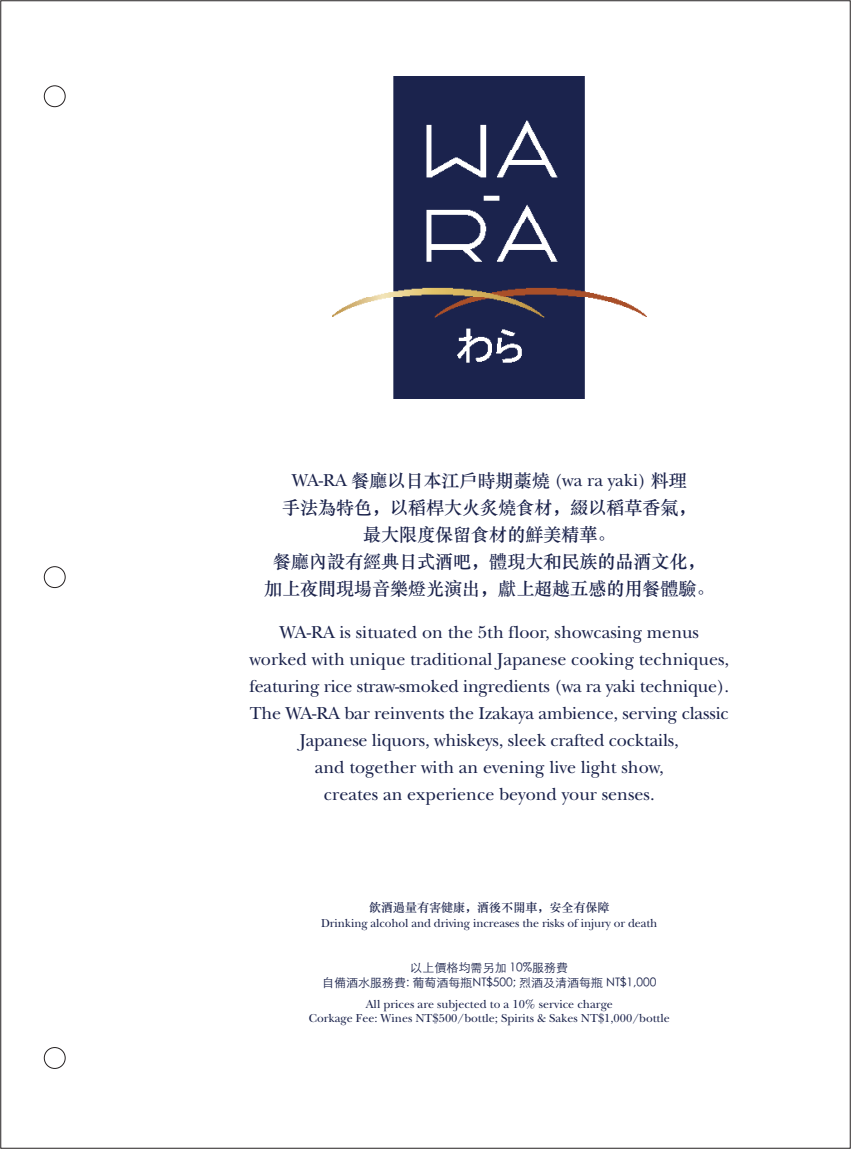
<style>
.page{position:relative;width:851px;height:1149px;background:#fff}
.page>*{position:absolute;margin:0;border:0;box-sizing:border-box;transform-origin:0 0}
.Catagory_CN{font:18px/27px "New Baskerville";color:#1a224b;text-align:center}
.Catagory_CN-2{font:18px "ST Songti SC Bold";color:#1a224b}
.description_EN{font:12px "New Baskerville";color:#1a224b}
.description_CN{font:300 12px "ST Heiti SC";color:#1a224b}
.CN_title{font:12px "ST Songti SC Bold";color:#1a224b}
.s1{font-family:"ST Songti SC Bold"}
</style>
<div class="page">
<div style="left:44px;top:86px;width:21px;height:21px;border:1px solid #231f20;border-radius:50%"></div>
<div style="left:44px;top:566px;width:21px;height:21px;border:1px solid #231f20;border-radius:50%"></div>
<div style="left:44px;top:1046px;width:21px;height:22px;border:1px solid #231f20;border-radius:50%"></div>
<img style="left:332px;top:77px;width:314px;height:321px">
<p class="Catagory_CN" style="left:291px;top:466px;width:396px">WA-RA <span class="s1">餐廳以日本江戶時期藁燒</span> (wa ra yaki) <span class="s1">料理</span></p>
<p class="Catagory_CN-2" style="left:282px;top:496px;width:416px">手法為特色，以稻桿大火炙燒食材，綴以稻草香氣，</p>
<p class="Catagory_CN-2" style="left:363px;top:523px;width:254px">最大限度保留食材的鮮美精華。</p>
<p class="Catagory_CN-2" style="left:273px;top:550px;width:434px">餐廳內設有經典日式酒吧，體現大和民族的品酒文化，</p>
<p class="Catagory_CN-2" style="left:264px;top:577px;width:452px">加上夜間現場音樂燈光演出，獻上超越五感的用餐體驗。</p>
<p class="Catagory_CN" style="left:249px;top:619px;width:481px">WA-RA is situated on the 5th floor, showcasing menus worked with unique traditional Japanese cooking techniques, featuring rice straw-smoked ingredients (wa ra yaki technique).<br>The WA-RA bar reinvents the Izakaya ambience, serving classic Japanese liquors, whiskeys, sleek crafted cocktails,</p>
<p class="Catagory_CN" style="left:315px;top:754px;width:350px">and together with an evening live light show,</p>
<p class="Catagory_CN" style="left:324px;top:781px;width:332px">creates an experience beyond your senses.</p>
<p class="CN_title" style="left:369px;top:899px;width:242px">飲酒過量有害健康，酒後不開車，安全有保障</p>
<p class="description_EN" style="left:321px;top:915px;width:337px">Drinking alcohol and driving increases the risks of injury or death</p>
<p class="description_CN" style="left:410px;top:957px;width:159px">以上價格均需另加 10%服務費</p>
<p class="description_CN" style="left:322px;top:971px;width:336px">自備酒水服務費: 葡萄酒每瓶NT$500; 烈酒及清酒每瓶 NT$1,000</p>
<p class="description_EN" style="left:365px;top:996px;width:249px">All prices are subjected to a 10% service charge</p>
<p class="description_EN" style="left:309px;top:1010px;width:362px">Corkage Fee: Wines NT$500/bottle; Spirits &amp; Sakes NT$1,000/bottle</p>
</div>
